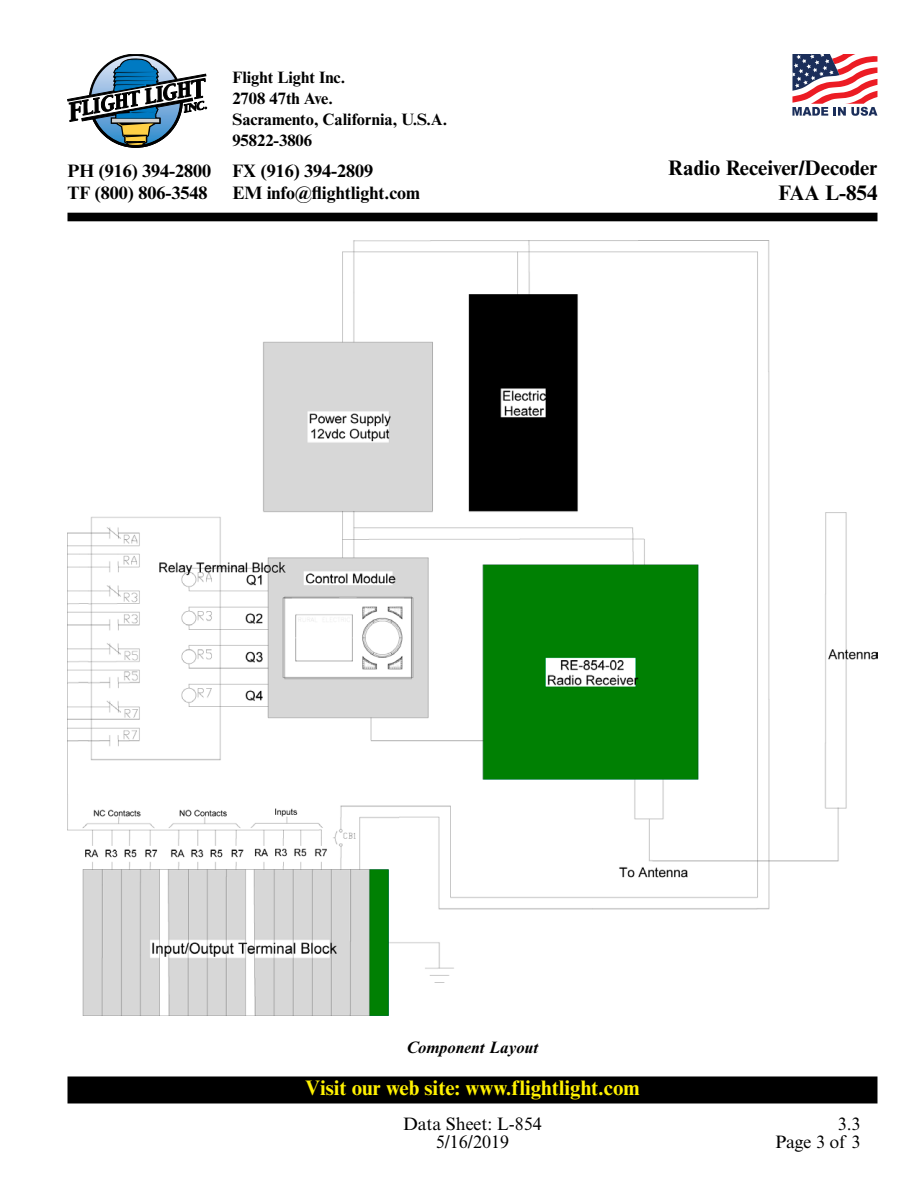
<style>
.page{position:relative;width:918px;height:1188px;background:#fff}
.page>*{position:absolute;margin:0;border:0;box-sizing:border-box;transform-origin:0 0}
.t1{font:700 21px "Times New Roman MT Std";color:#fff200}
.t2{font:700 21px/25.5px "Times New Roman MT Std";color:#000;text-align:right}
.t3{font:700 18px/22.5px "Times New Roman MT Std";color:#000}
.t4{font:18px/18px "Times New Roman MT Std";color:#000;text-align:center}
.t5{font:700 16.5px/21px "Times New Roman MT Std";color:#000}
.t6{font:italic 700 16.5px "Times New Roman MT Std";color:#000}
</style>
<div class="page">
<div style="left:68px;top:1077px;width:809px;height:26px;background:#000"></div>
<div style="left:68px;top:1076px;width:810px;height:27px;border:2px solid #000"></div>
<svg style="left:68px;top:54px;width:139px;height:94px"></svg>
<div style="left:68px;top:213px;width:810px;height:8px;background:#000"></div>
<svg style="left:792px;top:54px;width:85px;height:62px"></svg>
<img style="left:68px;top:240px;width:810px;height:775px">
<p class="t3" style="left:67px;top:159px;width:145px">PH (916) 394-2800<br>TF (800) 806-3548</p>
<p class="t5" style="left:232px;top:67px;width:216px">Flight Light Inc.<br>2708 47th Ave.<br>Sacramento, California, U.S.A.<br>95822-3806</p>
<p class="t3" style="left:232px;top:159px;width:189px">FX (916) 394-2809<br>EM info@flightlight.com</p>
<p class="t2" style="left:668px;top:154px;width:211px">Radio Receiver/Decoder<br>FAA L-854</p>
<p class="t6" style="left:406px;top:1037px;width:134px">Component Layout</p>
<p class="t1" style="left:305px;top:1075px;width:336px">Visit our web site: www.flightlight.com</p>
<p class="t4" style="left:403px;top:1114px;width:140px">Data Sheet: L-854<br>5/16/2019</p>
<p class="t4" style="left:775px;top:1114px;width:87px;text-align:right">3.3<br>Page 3 of 3</p>
</div>
